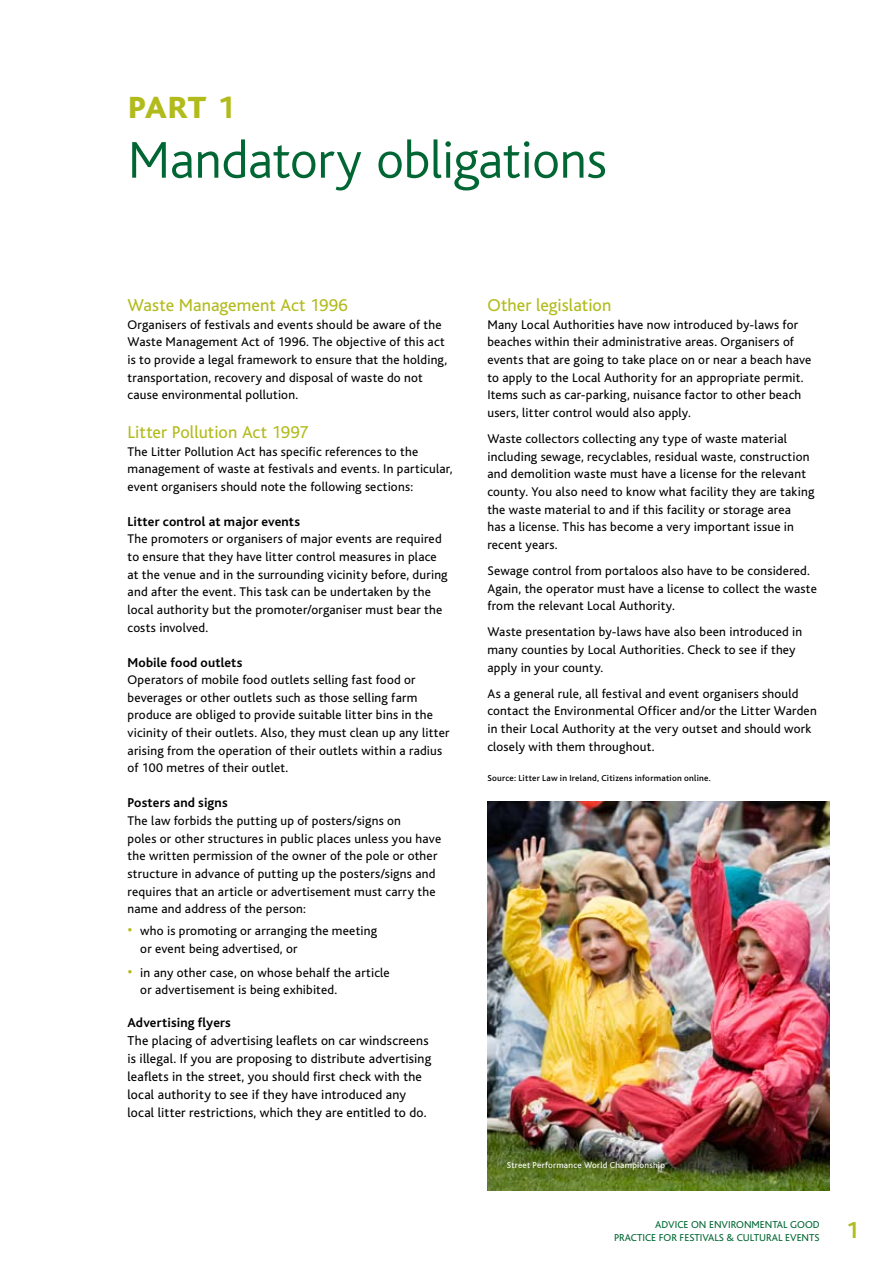
<style>
.page{position:relative;width:893px;height:1263px;background:#fff}
.page>*{position:absolute;margin:0;border:0;box-sizing:border-box;transform-origin:0 0}
.t1{font:300 54px "Bliss";letter-spacing:-.01em;color:#063}
.t2{font:700 43.5px "Bliss Caps";color:#b2bb1c}
.t3{font:18px "Bliss";color:#b2bb1c}
.t4{font:13.5px/18px "Bliss";letter-spacing:.015em;color:#000}
.t5{font:700 13.5px "Bliss";letter-spacing:.01em;color:#000}
.t6{font:13.2px/17.7px "Bliss";letter-spacing:.015em;color:#000}
.t7{font:10.5px/12.6px "Bliss";color:#063;text-align:right}
.t8{font:500 9px "Bliss";letter-spacing:.03em;color:#000}
.t9{font:9px "Bliss";letter-spacing:.025em;color:#fff}
.s1{font-family:"Bliss";font-weight:800;font-size:32.25px}
.s2{font-size:16.5px;color:#b2bb1c}
.s3{font-weight:700}
</style>
<div class="page">
<hr style="left:0;top:0;width:1px;height:1263px;background:#b2bb1c">
<img style="left:487px;top:801px;width:342px;height:390px">
<div style="left:490px;top:1141px;width:192px;height:47px;background:#000;opacity:.75"></div>
<p class="t2" style="left:128px;top:81px;width:109px">part <span class="s1">1</span></p>
<p class="t1" style="left:128px;top:131px;width:481px">Mandatory obligations</p>
<p class="t3" style="left:128px;top:296px;width:222px">Waste Management Act 1996</p>
<p class="t6" style="left:128px;top:316px;width:321px">Organisers of festivals and events should be aware of the Waste Management Act of 1996. The objective of this act is to provide a legal framework to ensure that the holding, transportation, recovery and disposal of waste do not cause environmental pollution.</p>
<p class="t3" style="left:128px;top:423px;width:182px">Litter Pollution Act 1997</p>
<p class="t6" style="left:128px;top:443px;width:326px">The Litter Pollution Act has specific references to the management of waste at festivals and events. In particular, event organisers should note the following sections:</p>
<p class="t5" style="left:128px;top:514px;width:174px">Litter control at major events</p>
<p class="t6" style="left:128px;top:530px;width:322px">The promoters or organisers of major events are required to ensure that they have litter control measures in place at the venue and in the surrounding vicinity before, during and after the event. This task can be undertaken by the local authority but the promoter/organiser must bear the costs involved.</p>
<p class="t5" style="left:128px;top:655px;width:116px">Mobile food outlets</p>
<p class="t6" style="left:128px;top:671px;width:323px">Operators of mobile food outlets selling fast food or beverages or other outlets such as those selling farm produce are obliged to provide suitable litter bins in the vicinity of their outlets. Also, they must clean up any litter arising from the operation of their outlets within a radius of 100 metres of their outlet.</p>
<p class="t5" style="left:128px;top:796px;width:102px">Posters and signs</p>
<p class="t6" style="left:128px;top:812px;width:315px">The law forbids the putting up of posters/signs on<br>poles or other structures in public places unless you have the written permission of the owner of the pole or other structure in advance of putting up the posters/signs and requires that an article or advertisement must carry the name and address of the person:</p>
<p class="t6" style="left:140px;top:922px;width:238px;text-indent:-13px"><span class="s2">•</span> who is promoting or arranging the meeting or event being advertised, or</p>
<p class="t6" style="left:140px;top:964px;width:251px;text-indent:-13px"><span class="s2">•</span> in any other case, on whose behalf the article or advertisement is being exhibited.</p>
<p class="t4" style="left:128px;top:1014px;width:305px"><span class="s3">Advertising flyers<br></span>The placing of advertising leaflets on car windscreens is illegal. If you are proposing to distribute advertising leaflets in the street, you should first check with the local authority to see if they have introduced any local litter restrictions, which they are entitled to do.</p>
<p class="t3" style="left:487px;top:296px;width:126px">Other legislation</p>
<p class="t6" style="left:487px;top:316px;width:326px">Many Local Authorities have now introduced by-laws for beaches within their administrative areas. Organisers of events that are going to take place on or near a beach have to apply to the Local Authority for an appropriate permit.<br>Items such as car-parking, nuisance factor to other beach users, litter control would also apply.</p>
<p class="t6" style="left:487px;top:430px;width:328px">Waste collectors collecting any type of waste material including sewage, recyclables, residual waste, construction and demolition waste must have a license for the relevant county. You also need to know what facility they are taking the waste material to and if this facility or storage area<br>has a license. This has become a very important issue in recent years.</p>
<p class="t6" style="left:487px;top:562px;width:331px">Sewage control from portaloos also have to be considered.<br>Again, the operator must have a license to collect the waste from the relevant Local Authority.</p>
<p class="t6" style="left:487px;top:623px;width:316px">Waste presentation by-laws have also been introduced in many counties by Local Authorities. Check to see if they apply in your county.</p>
<p class="t6" style="left:487px;top:685px;width:331px">As a general rule, all festival and event organisers should contact the Environmental Officer and/or the Litter Warden in their Local Authority at the very outset and should work closely with them throughout.</p>
<p class="t8" style="left:487px;top:773px;width:225px">Source: Litter Law in Ireland, Citizens information online.</p>
<p class="t9" style="left:507px;top:1160px;width:159px">Street Performance World Championship</p>
<p class="t7" style="left:614px;top:1218px;width:207px">Advice on envi ronm ental good practice for Festivals &amp; Cultural Events</p>
</div>
